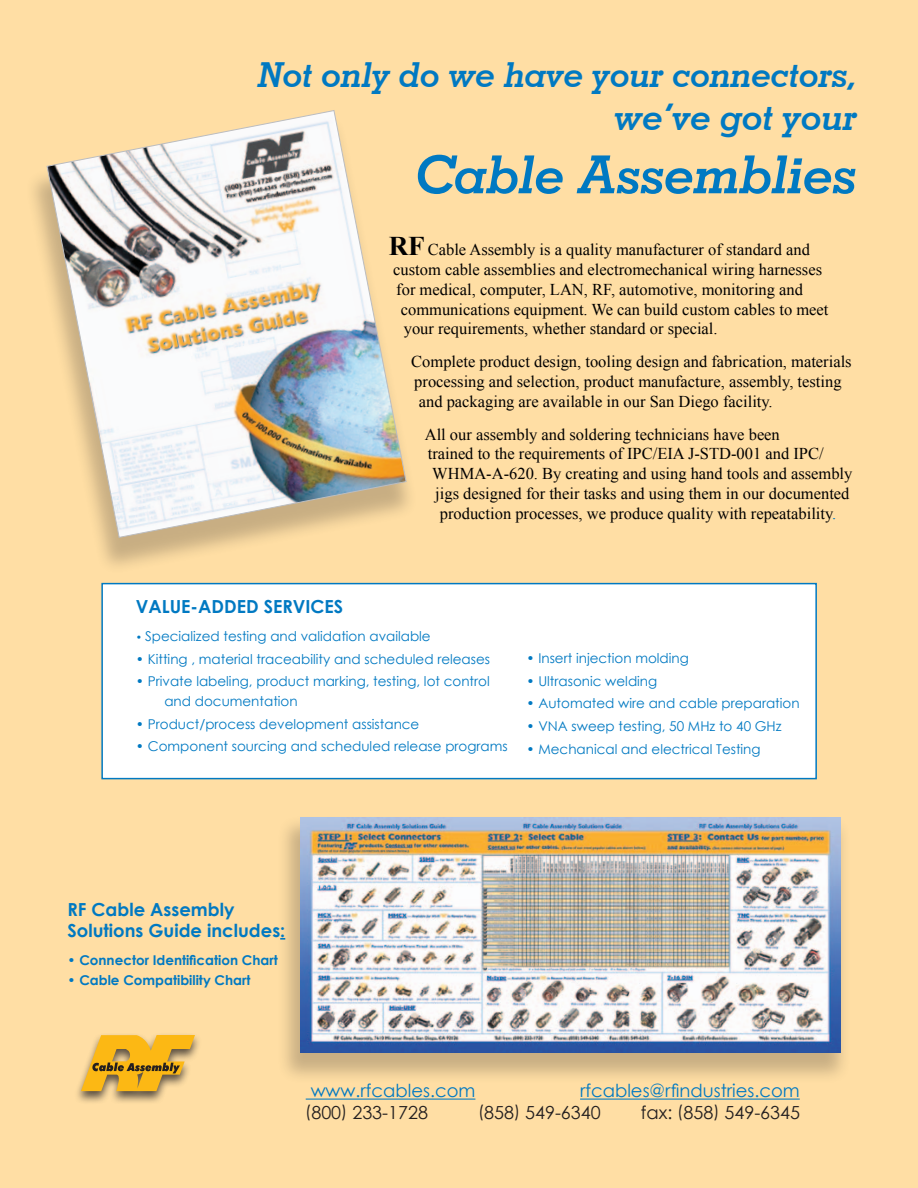
<style>
.page{position:relative;width:918px;height:1188px;background:#ffdea4}
.page>*{position:absolute;margin:0;border:0;box-sizing:border-box;transform-origin:0 0}
.Heading{font:italic 700 52.5px "Geometric Slab 703 BT";color:#0079c2}
.Heading-2{font:italic 700 36px "Geometric Slab 703 BT";color:#0079c2}
.Heading-3{font:italic 700 34.5px "Geometric Slab 703 BT";color:#0079c2}
.Specs_Headers{font:700 18px/21.6px "Century Gothic";color:#0079c2}
.Specs_Headers-2{font:18px "Century Gothic";color:#231f20}
.Specs_Headers-3{font:18px "Century Gothic";color:#0079c2}
.Photo_reference{font:16.5px/19.8px "Times New Roman";color:#000}
.Table_Subhead{font:13.5px/19.5px "Century Gothic";color:#0079c2}
.Table_Subhead-2{font:700 13.5px "Century Gothic";color:#0079c2}
.s1{font-weight:700;font-size:27px}
.s2{color:#0079c2}
.s3{font-size:10.5px}
.s4{font-size:16.5px}
</style>
<div class="page">
<div style="left:25px;top:115px;width:393px;height:460px;background:#231f20;opacity:.25"></div>
<img style="left:46px;top:110px;width:361px;height:428px">
<div style="left:277px;top:814px;width:575px;height:271px;background:#231f20;opacity:.25"></div>
<img style="left:301px;top:817px;width:540px;height:235px">
<div style="left:74px;top:1032px;width:128px;height:73px;background:#231f20;opacity:.75"></div>
<svg style="left:81px;top:1035px;width:114px;height:56px"></svg>
<div style="left:101px;top:583px;width:716px;height:196px;background:#fff;border:2px solid #0079c2"></div>
<hr style="left:306px;top:1099px;width:169px;height:1px;background:#0079c2">
<hr style="left:580px;top:1099px;width:220px;height:1px;background:#0079c2">
<p class="Heading-3" style="left:258px;top:54px;width:600px">Not only do we have your connectors,</p>
<p class="Heading-2" style="left:615px;top:96px;width:244px">we’ve got your</p>
<p class="Heading" style="left:416px;top:143px;width:442px">Cable Assemblies</p>
<p class="Photo_reference" style="left:389px;top:240px;width:423px"><span class="s1">RF</span> Cable Assembly is a quality manufacturer of standard and</p>
<p class="Photo_reference" style="left:393px;top:259px;width:430px">custom cable assemblies and electromechanical wiring harnesses</p>
<p class="Photo_reference" style="left:396px;top:279px;width:408px">for medical, computer, LAN, RF, automotive, monitoring and</p>
<p class="Photo_reference" style="left:401px;top:299px;width:429px">communications equipment. We can build custom cables to meet</p>
<p class="Photo_reference" style="left:404px;top:319px;width:315px">your requirements, whether standard or special.</p>
<p class="Photo_reference" style="left:411px;top:352px;width:442px">Complete product design, tooling design and fabrication, materials processing and selection, product manufacture, assembly, testing and packaging are available in our San Diego facility.</p>
<p class="Photo_reference" style="left:425px;top:424px;width:357px">All our assembly and soldering technicians have been</p>
<p class="Photo_reference" style="left:428px;top:444px;width:397px">trained to the requirements of IPC/EIA J-STD-001 and IPC/</p>
<p class="Photo_reference" style="left:432px;top:464px;width:422px">WHMA-A-620. By creating and using hand tools and assembly</p>
<p class="Photo_reference" style="left:435px;top:483px;width:416px">jigs designed for their tasks and using them in our documented</p>
<p class="Photo_reference" style="left:440px;top:503px;width:398px">production processes, we produce quality with repeatability<span class="s2">.</span></p>
<p class="Specs_Headers" style="left:136px;top:595px;width:209px">VALUE-ADDED SERVICES</p>
<p class="Table_Subhead" style="left:136px;top:626px;width:296px"><span class="s3">•</span> Specialized testing and validation available</p>
<p class="Table_Subhead" style="left:136px;top:649px;width:356px">• Kitting , material traceability and scheduled releases</p>
<p class="Table_Subhead" style="left:164px;top:672px;width:327px;text-indent:-28px">• Private labeling, product marking, testing, lot control and documentation</p>
<p class="Table_Subhead" style="left:136px;top:714px;width:285px">• Product/process development assistance</p>
<p class="Table_Subhead" style="left:136px;top:736px;width:373px">• Component sourcing and scheduled release programs</p>
<p class="Table_Subhead" style="left:526px;top:648px;width:164px">• Insert injection molding</p>
<p class="Table_Subhead" style="left:526px;top:671px;width:132px">• Ultrasonic welding</p>
<p class="Table_Subhead" style="left:526px;top:694px;width:275px">• Automated wire and cable preparation</p>
<p class="Table_Subhead" style="left:526px;top:716px;width:257px">• VNA sweep testing, 50 MHz to 40 GHz</p>
<p class="Table_Subhead" style="left:526px;top:739px;width:236px">• Mechanical and electrical Testing</p>
<p class="Specs_Headers" style="left:68px;top:897px;width:219px">RF Cable Assembly<br>Solutions Guide includes:</p>
<p class="Table_Subhead-2" style="left:68px;top:950px;width:212px">• Connector Identification Chart</p>
<p class="Table_Subhead-2" style="left:68px;top:970px;width:185px">• Cable Compatibility Chart</p>
<p class="Specs_Headers-3" style="left:311px;top:1078px;width:166px">www.rfcables.com</p>
<p class="Specs_Headers-3" style="left:580px;top:1078px;width:221px">rfcables@rfindustries.com</p>
<p class="Specs_Headers-2" style="left:305px;top:1100px;width:124px"><span class="s4">(</span>800<span class="s4">)</span> 233-1728</p>
<p class="Specs_Headers-2" style="left:478px;top:1100px;width:124px"><span class="s4">(</span>858<span class="s4">)</span> 549-6340</p>
<p class="Specs_Headers-2" style="left:641px;top:1100px;width:161px">fax: <span class="s4">(</span>858<span class="s4">)</span> 549-6345</p>
</div>
